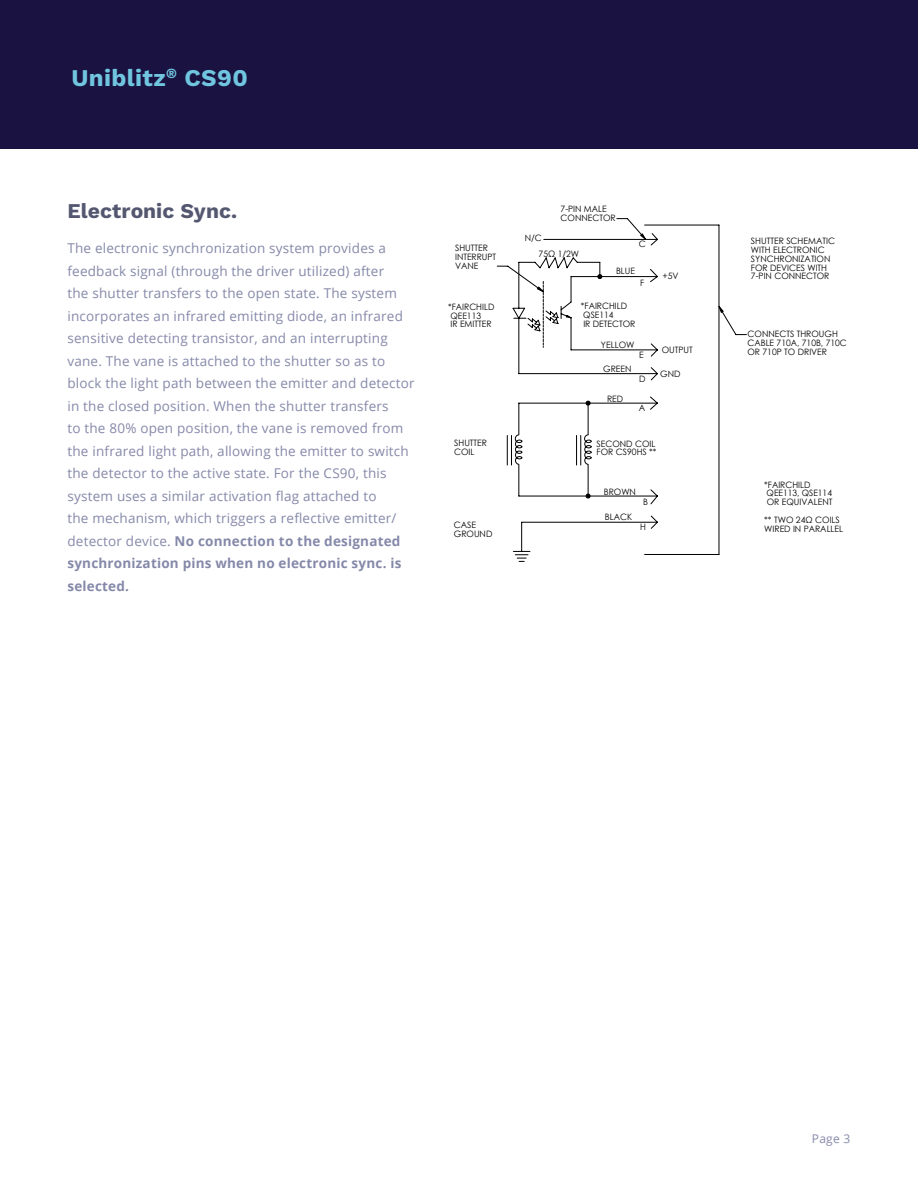
<style>
.page{position:relative;width:918px;height:1188px;background:#fff}
.page>*{position:absolute;margin:0;border:0;box-sizing:border-box;transform-origin:0 0}
.t1{font:700 24px "Work Sans";letter-spacing:.015em;color:#70c5df}
.t2{font:700 21px "Work Sans";color:#545770}
.t3{font:13.5px/22.5px "Open Sans";letter-spacing:.015em;color:#8589a9}
.t4{font:12px "Open Sans";color:#8589a9}
.t5{font:8.85px/8.9px "Century Gothic";color:#000}
.s1{font-weight:700}
</style>
<div class="page">
<div style="left:0;top:0;width:918px;height:148px;background:#1a1240"></div>
<svg style="left:513px;top:498px;width:206px;height:64px"></svg>
<svg style="left:497px;top:218px;width:250px;height:280px"></svg>
<h1 class="t1" style="left:71px;top:64px;width:178px">Uniblitz<sup>®</sup> CS90</h1>
<h2 class="t2" style="left:68px;top:199px;width:171px">Electronic Sync.</h2>
<p class="t3" style="left:68px;top:237px;width:349px">The electronic synchronization system provides a feedback signal (through the driver utilized) after<br>the shutter transfers to the open state. The system incorporates an infrared emitting diode, an infrared sensitive detecting transistor, and an interrupting vane. The vane is attached to the shutter so as to block the light path between the emitter and detector in the closed position. When the shutter transfers<br>to the 80% open position, the vane is removed from the infrared light path, allowing the emitter to switch the detector to the active state. For the CS90, this system uses a similar activation flag attached to<br>the mechanism, which triggers a reflective emitter/ detector device. <span class="s1">No connection to the designated synchronization pins when no electronic sync. is selected.</span></p>
<p class="t5" style="left:455px;top:243px;width:43px">SHUTTER<br>INTERRUPT<br>VANE</p>
<p class="t5" style="left:448px;top:302px;width:48px">*FAIRCHILD<br>QEE113<br>IR EMITTER</p>
<p class="t5" style="left:454px;top:439px;width:34px">SHUTTER<br>COIL</p>
<p class="t5" style="left:454px;top:520px;width:40px">CASE<br>GROUND</p>
<p class="t5" style="left:561px;top:204px;width:57px">7-PIN MALE<br>CONNECTOR</p>
<p class="t5" style="left:539px;top:230px;width:42px;line-height:15.5px;text-indent:-14px">N/C<br>75Ω 1/2W</p>
<p class="t5" style="left:639px;top:239px;width:9px">C</p>
<p class="t5" style="left:751px;top:236px;width:86px">SHUTTER SCHEMATIC<br>WITH ELECTRONIC<br>SYNCHRONIZATION<br>FOR DEVICES WITH<br>7-PIN CONNECTOR</p>
<p class="t5" style="left:616px;top:267px;width:20px">BLUE</p>
<p class="t5" style="left:663px;top:272px;width:18px">+5V</p>
<p class="t5" style="left:640px;top:278px;width:6px">F</p>
<p class="t5" style="left:581px;top:301px;width:56px">*FAIRCHILD<br>QSE114<br>IR DETECTOR</p>
<p class="t5" style="left:601px;top:340px;width:35px">YELLOW</p>
<p class="t5" style="left:603px;top:364px;width:30px">GREEN</p>
<p class="t5" style="left:607px;top:394px;width:18px">RED</p>
<p class="t5" style="left:639px;top:350px;width:6px">E</p>
<p class="t5" style="left:639px;top:374px;width:8px">D</p>
<p class="t5" style="left:639px;top:403px;width:8px">A</p>
<p class="t5" style="left:662px;top:345px;width:33px">OUTPUT</p>
<p class="t5" style="left:660px;top:369px;width:22px">GND</p>
<p class="t5" style="left:597px;top:439px;width:61px">SECOND COIL<br>FOR CS90HS **</p>
<p class="t5" style="left:604px;top:487px;width:34px">BROWN</p>
<p class="t5" style="left:605px;top:512px;width:29px">BLACK</p>
<p class="t5" style="left:643px;top:497px;width:6px">B</p>
<p class="t5" style="left:640px;top:522px;width:7px">H</p>
<p class="t5" style="left:748px;top:329px;width:101px">CONNECTS THROUGH<br>CABLE 710A, 710B, 710C<br>OR 710P TO DRIVER</p>
<p class="t5" style="left:764px;top:480px;width:70px">*FAIRCHILD<br>QEE113, QSE114<br>OR EQUIVALENT</p>
<p class="t5" style="left:764px;top:515px;width:80px">** TWO 24Ω COILS<br>WIRED IN PARALLEL</p>
<p class="t4" style="left:812px;top:1131px;width:40px">Page 3</p>
</div>
